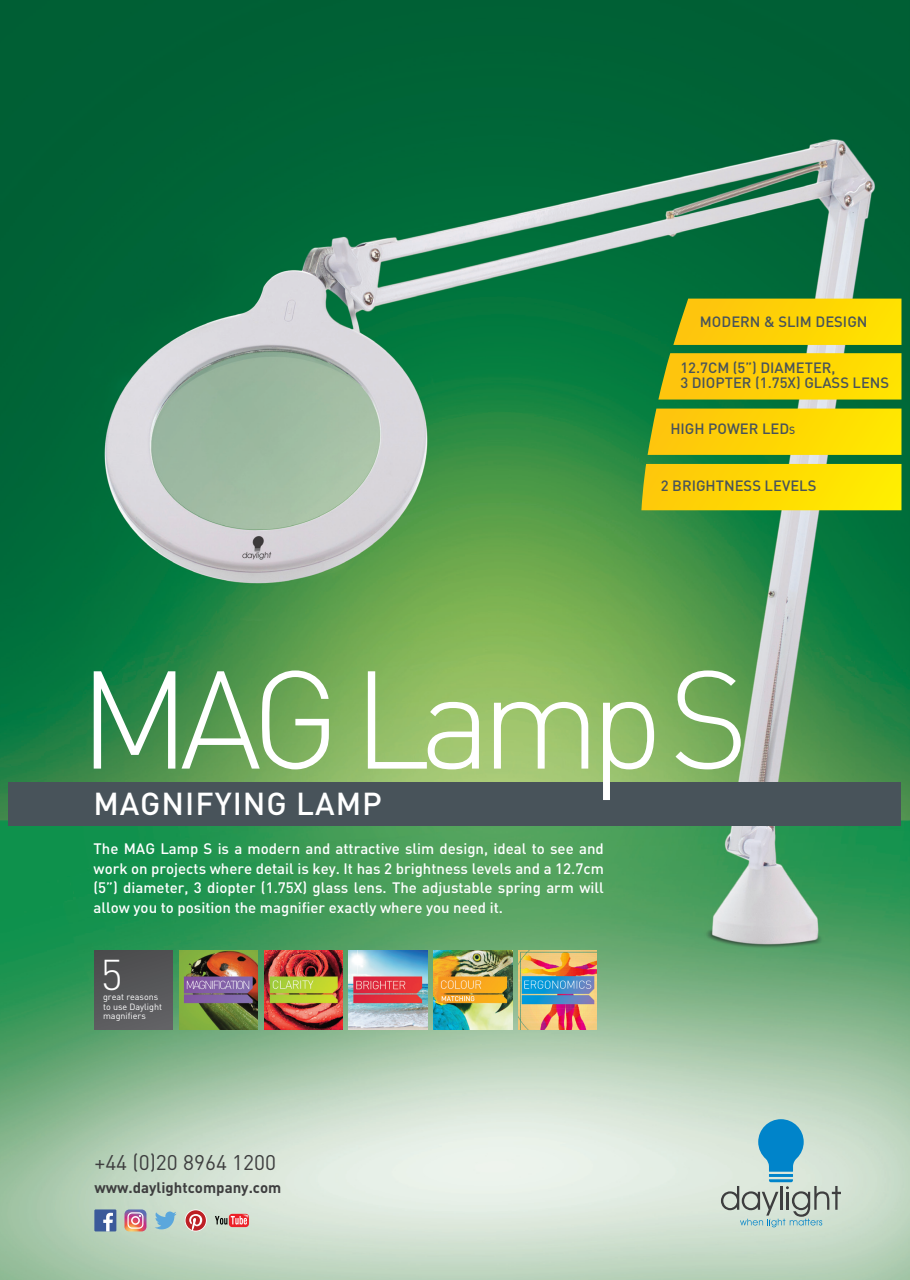
<style>
.page{position:relative;width:910px;height:1280px;background:#fff}
.page>*{position:absolute;margin:0;border:0;box-sizing:border-box;transform-origin:0 0}
.t1{font:300 136.65px "DIN";letter-spacing:-.08em;color:#fff}
.t2{font:300 42.45px "DIN";color:#fff}
.t3{font:500 31.35px "DIN";letter-spacing:.03em;color:#fff}
.t4{font:21px "DIN";color:#3e3e3f}
.t5{font:500 15px/19.5px "DIN";color:#fff;text-align:justify}
.t6{font:700 15px "DIN";color:#3e3e3f}
.t7{font:500 14.7px "DIN";color:#48535a}
.t8{font:9px/9.4px "DIN";color:#fff}
.s1{font-size:10.35px}
</style>
<div class="page">
<img style="left:0;top:0;width:910px;height:1280px">
<svg style="left:721px;top:1119px;width:120px;height:108px;background:#a9c9ca"></svg>
<div style="left:9px;top:782px;width:892px;height:44px;background:#48535a"></div>
<svg style="left:641px;top:353px;width:260px;height:157px;background:#d7c711"></svg>
<svg style="left:673px;top:299px;width:228px;height:46px;background:#f5cf07"></svg>
<div style="left:94px;top:950px;width:79px;height:79px;background:#565759"></div>
<img style="left:518px;top:950px;width:79px;height:79px">
<img style="left:264px;top:950px;width:79px;height:79px">
<img style="left:179px;top:950px;width:79px;height:79px">
<img style="left:434px;top:950px;width:78px;height:79px">
<img style="left:349px;top:950px;width:78px;height:79px">
<div style="left:94px;top:1209px;width:22px;height:22px;background:#3b5a9a"></div>
<svg style="left:103px;top:1213px;width:10px;height:18px"></svg>
<svg style="left:124px;top:1209px;width:22px;height:22px"></svg>
<svg style="left:185px;top:1209px;width:22px;height:22px"></svg>
<svg style="left:186px;top:1210px;width:20px;height:20px"></svg>
<svg style="left:229px;top:1214px;width:20px;height:13px"></svg>
<svg style="left:215px;top:1214px;width:33px;height:10px"></svg>
<svg style="left:155px;top:1211px;width:22px;height:18px"></svg>
<p class="t7" style="left:700px;top:313px;width:169px">MODERN &amp; SLIM DESIGN</p>
<p class="t7" style="left:680px;top:359px;width:157px">12.7CM (5”) DIAMETER,</p>
<p class="t7" style="left:680px;top:374px;width:210px">3 DIOPTER (1.75X) GLASS LENS</p>
<p class="t7" style="left:670px;top:420px;width:126px">HIGH POWER LED<span class="s1">s</span></p>
<p class="t7" style="left:661px;top:477px;width:157px">2 BRIGHTNESS LEVELS</p>
<p class="t1" style="left:79px;top:642px;width:672px">MAG LampS</p>
<p class="t3" style="left:93px;top:786px;width:290px">MAGNIFYING LAMP</p>
<p class="t5" style="left:94px;top:839px;width:512px">The MAG Lamp S is a modern and attractive slim design, ideal to see and work on projects where detail is key. It has 2 brightness levels and a 12.7cm (5”) diameter, 3 diopter (1.75X) glass lens. The adjustable spring arm will allow you to position the magnifier exactly where you need it.</p>
<p class="t2" style="left:101px;top:950px;width:23px">5</p>
<p class="t8" style="left:103px;top:992px;width:57px">great reasons</p>
<p class="t8" style="left:103px;top:1002px;width:60px">to use Daylight magnifiers</p>
<p class="t4" style="left:94px;top:1151px;width:183px">+44 (0)20 8964 1200</p>
<p class="t6" style="left:94px;top:1179px;width:189px">www.daylightcompany.com</p>
</div>
